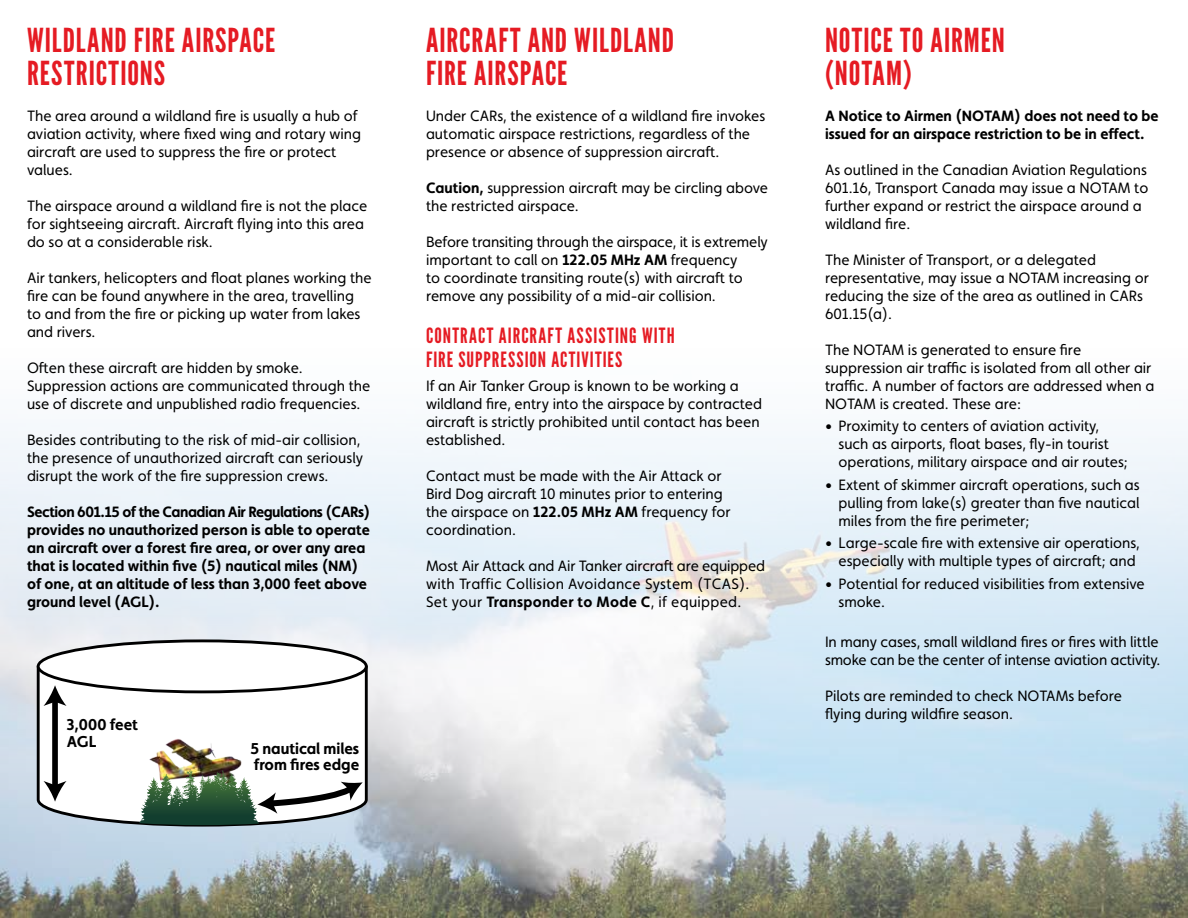
<style>
.page{position:relative;width:1188px;height:918px;background:#fff}
.page>*{position:absolute;margin:0;border:0;box-sizing:border-box;transform-origin:0 0}
.t1{font:33px/33px "League Gothic";letter-spacing:.03em;color:#e51b23}
.t2{font:21px/24px "League Gothic";letter-spacing:.05em;color:#e51b23}
.t3{font:700 15.75px/17.7px "Faricy New";color:#000}
.t4{font:15px/18px "Faricy New";color:#000}
.t5{font:700 15px/18px "Faricy New";color:#000}
.s1{font-weight:700}
</style>
<div class="page">
<img style="left:0;top:431px;width:1188px;height:487px">
<svg style="left:35px;top:664px;width:334px;height:164px"></svg>
<div style="left:37px;top:639px;width:331px;height:54px;background:#fff;border:3px solid #000;border-radius:50%"></div>
<img style="left:109px;top:717px;width:180px;height:108px">
<svg style="left:185px;top:769px;width:6px;height:10px"></svg>
<svg style="left:257px;top:782px;width:106px;height:32px"></svg>
<svg style="left:44px;top:685px;width:23px;height:21px"></svg>
<svg style="left:44px;top:781px;width:23px;height:21px"></svg>
<div style="left:52px;top:697px;width:6px;height:93px;background:#000"></div>
<h1 class="t1" style="left:27px;top:24px;width:250px">WILDLAND FIRE AIRSPACE<br>RESTRICTIONS</h1>
<p class="t4" style="left:27px;top:107px;width:336px">The area around a wildland fire is usually a hub of aviation activity, where fixed wing and rotary wing aircraft are used to suppress the fire or protect values.</p>
<p class="t4" style="left:27px;top:197px;width:342px">The airspace around a wildland fire is not the place for sightseeing aircraft. Aircraft flying into this area do so at a considerable risk.</p>
<p class="t4" style="left:27px;top:269px;width:346px">Air tankers, helicopters and float planes working the fire can be found anywhere in the area, travelling to and from the fire or picking up water from lakes and rivers.</p>
<p class="t4" style="left:27px;top:359px;width:345px">Often these aircraft are hidden by smoke.<br>Suppression actions are communicated through the use of discrete and unpublished radio frequencies.</p>
<p class="t4" style="left:27px;top:431px;width:338px">Besides contributing to the risk of mid-air collision, the presence of unauthorized aircraft can seriously disrupt the work of the fire suppression crews.</p>
<p class="t5" style="left:27px;top:502px;width:345px">Section 601.15 of the Canadian Air Regulations (CARs) provides no unauthorized person is able to operate an aircraft over a forest fire area, or over any area that is located within five (5) nautical miles (NM) of one, at an altitude of less than 3,000 feet above ground level (AGL).</p>
<p class="t3" style="left:67px;top:715px;width:72px">3,000 feet<br>AGL</p>
<p class="t3" style="left:250px;top:740px;width:110px;line-height:16.6px">5 nautical miles from fires edge</p>
<h1 class="t1" style="left:426px;top:24px;width:250px">AIRCRAFT AND WILDLAND<br>FIRE AIRSPACE</h1>
<p class="t4" style="left:426px;top:107px;width:341px">Under CARs, the existence of a wildland fire invokes automatic airspace restrictions, regardless of the presence or absence of suppression aircraft.</p>
<p class="t4" style="left:426px;top:179px;width:344px"><span class="s1">Caution,</span> suppression aircraft may be circling above the restricted airspace.</p>
<p class="t4" style="left:426px;top:233px;width:343px">Before transiting through the airspace, it is extremely important to call on <span class="s1">122.05 MHz AM</span> frequency<br>to coordinate transiting route(s) with aircraft to remove any possibility of a mid-air collision.</p>
<h2 class="t2" style="left:426px;top:324px;width:250px">CONTRACT AIRCRAFT ASSISTING WITH<br>FIRE SUPPRESSION ACTIVITIES</h2>
<p class="t4" style="left:426px;top:377px;width:338px">If an Air Tanker Group is known to be working a wildland fire, entry into the airspace by contracted aircraft is strictly prohibited until contact has been established.</p>
<p class="t4" style="left:426px;top:467px;width:306px">Contact must be made with the Air Attack or Bird Dog aircraft 10 minutes prior to entering the airspace on <span class="s1">122.05 MHz AM</span> frequency for coordination.</p>
<p class="t4" style="left:426px;top:557px;width:341px">Most Air Attack and Air Tanker aircraft are equipped with Traffic Collision Avoidance System (TCAS).<br>Set your <span class="s1">Transponder to Mode C</span>, if equipped.</p>
<h1 class="t1" style="left:825px;top:24px;width:181px">NOTICE TO AIRMEN (NOTAM)</h1>
<p class="t5" style="left:825px;top:106px;width:335px">A Notice to Airmen (NOTAM) does not need to be issued for an airspace restriction to be in effect.</p>
<p class="t4" style="left:825px;top:161px;width:325px">As outlined in the Canadian Aviation Regulations 601.16, Transport Canada may issue a NOTAM to further expand or restrict the airspace around a wildland fire.</p>
<p class="t4" style="left:825px;top:251px;width:325px">The Minister of Transport, or a delegated representative, may issue a NOTAM increasing or reducing the size of the area as outlined in CARs 601.15(a).</p>
<p class="t4" style="left:825px;top:341px;width:331px">The NOTAM is generated to ensure fire suppression air traffic is isolated from all other air traffic. A number of factors are addressed when a NOTAM is created. These are:</p>
<p class="t4" style="left:838px;top:417px;width:291px;text-indent:-14px">• Proximity to centers of aviation activity, such as airports, float bases, fly-in tourist operations, military airspace and air routes;</p>
<p class="t4" style="left:838px;top:476px;width:303px;text-align:justify;text-indent:-14px">• Extent of skimmer aircraft operations, such as pulling from lake(s) greater than five nautical miles from the fire perimeter;</p>
<p class="t4" style="left:825px;top:534px;width:316px;text-align:right">• Large-scale fire with extensive air operations, especially with multiple types of aircraft; and</p>
<p class="t4" style="left:838px;top:575px;width:308px;text-indent:-14px">• Potential for reduced visibilities from extensive smoke.</p>
<p class="t4" style="left:825px;top:633px;width:337px">In many cases, small wildland fires or fires with little smoke can be the center of intense aviation activity.</p>
<p class="t4" style="left:825px;top:687px;width:299px">Pilots are reminded to check NOTAMs before flying during wildfire season.</p>
</div>
